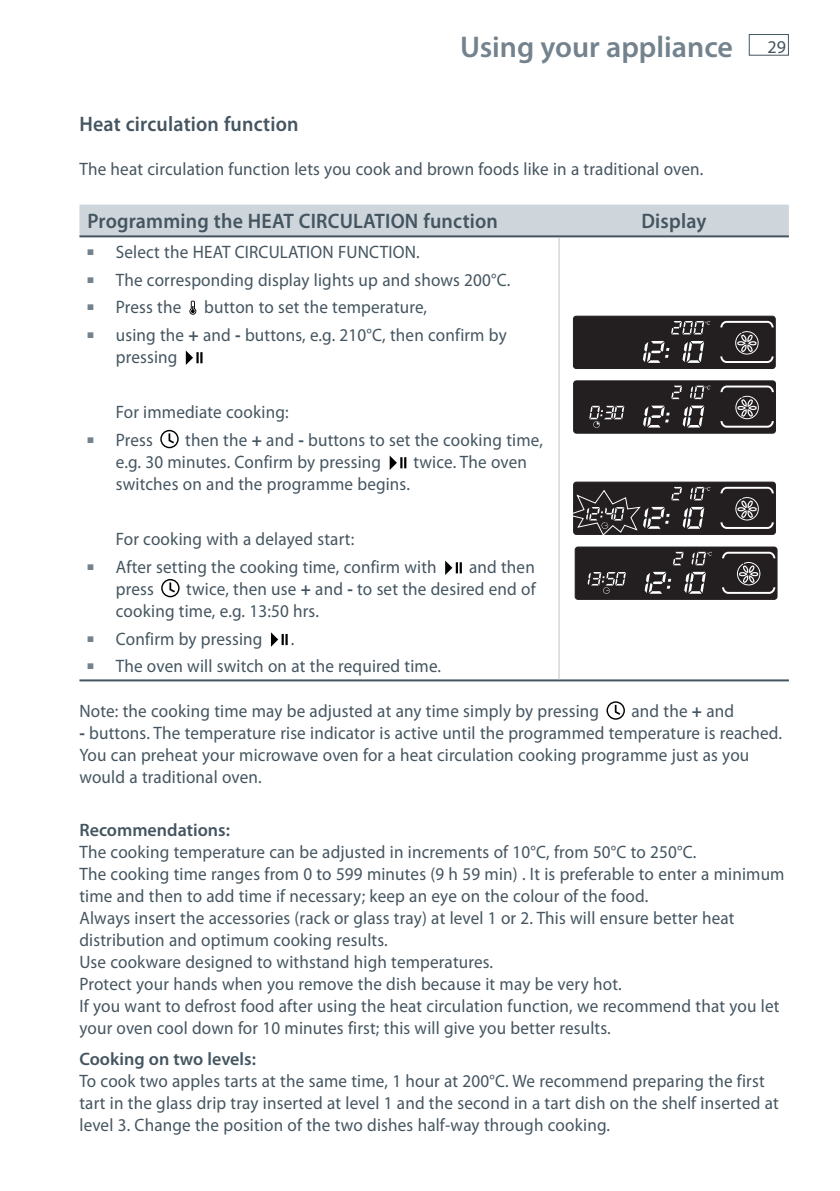
<style>
.page{position:relative;width:840px;height:1191px;background:#fff}
.page>*{position:absolute;margin:0;border:0;box-sizing:border-box;transform-origin:0 0}
.t1{font:600 30px "Myriad Pro";color:#73828d}
.t2{font:600 21px "Myriad Pro";letter-spacing:.01em;color:#455560;scale:.95 1}
.t3{font:18px/22px "Myriad Pro";letter-spacing:.01em;color:#455560;scale:.95 1}
.t4{font:600 18px "Myriad Pro";color:#455560}
.s1{font-weight:400;font-size:18px;color:#455560}
.s2{font-weight:700}
</style>
<div class="page">
<div style="left:748px;top:34px;width:40px;height:22px;border:1px solid #455560"></div>
<div style="left:79px;top:205px;width:709px;height:30px;background:#ced6dc"></div>
<hr style="left:79px;top:235px;width:709px;height:2px;background:#455560">
<hr style="left:79px;top:679px;width:709px;height:2px;background:#455560">
<hr style="left:558px;top:237px;width:1px;height:442px;background:#bbc4cc">
<svg style="left:189px;top:300px;width:8px;height:15px"></svg>
<svg style="left:185px;top:350px;width:18px;height:15px"></svg>
<svg style="left:160px;top:429px;width:19px;height:20px"></svg>
<svg style="left:389px;top:455px;width:18px;height:15px"></svg>
<svg style="left:445px;top:560px;width:17px;height:15px"></svg>
<svg style="left:161px;top:579px;width:19px;height:19px"></svg>
<svg style="left:271px;top:632px;width:17px;height:15px"></svg>
<div style="left:573px;top:316px;width:201px;height:52px;background:#231f20;border-radius:3px"></div>
<div style="left:572px;top:316px;width:203px;height:53px;border:1px solid #231f20;border-radius:3px"></div>
<svg style="left:671px;top:321px;width:39px;height:13px"></svg>
<svg style="left:720px;top:321px;width:53px;height:42px"></svg>
<svg style="left:682px;top:341px;width:21px;height:22px"></svg>
<svg style="left:643px;top:341px;width:26px;height:22px"></svg>
<div style="left:573px;top:381px;width:202px;height:52px;background:#231f20;border-radius:3px"></div>
<div style="left:573px;top:380px;width:202px;height:53px;border:1px solid #231f20;border-radius:3px"></div>
<svg style="left:589px;top:406px;width:35px;height:22px"></svg>
<svg style="left:671px;top:385px;width:10px;height:14px"></svg>
<svg style="left:690px;top:385px;width:20px;height:14px"></svg>
<svg style="left:720px;top:385px;width:53px;height:43px"></svg>
<svg style="left:682px;top:405px;width:22px;height:22px"></svg>
<svg style="left:643px;top:405px;width:26px;height:22px"></svg>
<div style="left:573px;top:482px;width:202px;height:52px;background:#231f20;border-radius:3px"></div>
<div style="left:573px;top:482px;width:202px;height:53px;border:1px solid #231f20;border-radius:3px"></div>
<svg style="left:720px;top:487px;width:53px;height:42px"></svg>
<div style="left:575px;top:547px;width:201px;height:52px;background:#231f20;border-radius:3px"></div>
<div style="left:574px;top:547px;width:203px;height:53px;border:1px solid #231f20;border-radius:3px"></div>
<svg style="left:672px;top:552px;width:11px;height:13px"></svg>
<svg style="left:691px;top:552px;width:20px;height:13px"></svg>
<svg style="left:722px;top:552px;width:53px;height:42px"></svg>
<svg style="left:684px;top:572px;width:21px;height:22px"></svg>
<svg style="left:644px;top:572px;width:26px;height:22px"></svg>
<svg style="left:573px;top:487px;width:137px;height:48px"></svg>
<svg style="left:587px;top:572px;width:38px;height:22px"></svg>
<svg style="left:606px;top:701px;width:19px;height:19px"></svg>
<h1 class="t1" style="left:460px;top:35px;width:327px">Using your appliance <span class="s1">29</span></h1>
<p class="t2" style="left:79px;top:116px;width:232px">Heat circulation function</p>
<p class="t3" style="left:79px;top:159px;width:657px">The heat circulation function lets you cook and brown foods like in a traditional oven.</p>
<p class="t2" style="left:87px;top:213px;width:433px">Programming the HEAT CIRCULATION function</p>
<p class="t2" style="left:641px;top:213px;width:70px">Display</p>
<p class="t3" style="left:87px;top:243px;width:351px"><sup>■</sup> Select the HEAT CIRCULATION FUNCTION.</p>
<p class="t3" style="left:87px;top:270px;width:446px"><sup>■</sup> The corresponding display lights up and shows 200°C.</p>
<p class="t3" style="left:87px;top:298px;width:100px"><sup>■</sup> Press the</p>
<p class="t3" style="left:204px;top:298px;width:236px">button to set the temperature,</p>
<p class="t3" style="left:116px;top:326px;width:413px;text-indent:-28px"><sup>■</sup> using the <span class="s2">+</span> and <span class="s2">-</span> buttons, e.g. 210°C, then confirm by pressing</p>
<p class="t3" style="left:116px;top:403px;width:183px">For immediate cooking:</p>
<p class="t3" style="left:87px;top:431px;width:70px"><sup>■</sup> Press</p>
<p class="t3" style="left:116px;top:431px;width:451px;text-indent:69px">then the <span class="s2">+</span> and <span class="s2">-</span> buttons to set the cooking time, e.g. 30 minutes. Confirm by pressing</p>
<p class="t3" style="left:413px;top:453px;width:121px">twice. The oven</p>
<p class="t3" style="left:116px;top:475px;width:311px">switches on and the programme begins.</p>
<p class="t3" style="left:116px;top:530px;width:252px">For cooking with a delayed start:</p>
<p class="t3" style="left:87px;top:558px;width:369px"><sup>■</sup> After setting the cooking time, confirm with</p>
<p class="t3" style="left:469px;top:558px;width:71px">and then</p>
<p class="t3" style="left:116px;top:580px;width:41px">press</p>
<p class="t3" style="left:116px;top:580px;width:443px;text-indent:70px">twice, then use <span class="s2">+</span> and <span class="s2">-</span> to set the desired end of cooking time, e.g. 13:50 hrs.</p>
<p class="t3" style="left:87px;top:629px;width:186px"><sup>■</sup> Confirm by pressing</p>
<p class="t3" style="left:290px;top:629px;width:5px">.</p>
<p class="t3" style="left:87px;top:657px;width:373px"><sup>■</sup> The oven will switch on at the required time.</p>
<p class="t3" style="left:79px;top:702px;width:548px">Note: the cooking time may be adjusted at any time simply by pressing</p>
<p class="t3" style="left:631px;top:702px;width:110px">and the <span class="s2">+</span> and</p>
<p class="t3" style="left:79px;top:724px;width:740px"><span class="s2">-</span> buttons. The temperature rise indicator is active until the programmed temperature is reached.<br>You can preheat your microwave oven for a heat circulation cooking programme just as you would a traditional oven.</p>
<p class="t4" style="left:79px;top:823px;width:152px">Recommendations:</p>
<p class="t3" style="left:79px;top:842px;width:743px">The cooking temperature can be adjusted in increments of 10°C, from 50°C to 250°C.<br>The cooking time ranges from 0 to 599 minutes (9 h 59 min) . It is preferable to enter a minimum time and then to add time if necessary; keep an eye on the colour of the food.<br>Always insert the accessories (rack or glass tray) at level 1 or 2. This will ensure better heat distribution and optimum cooking results.<br>Use cookware designed to withstand high temperatures.<br>Protect your hands when you remove the dish because it may be very hot.<br>If you want to defrost food after using the heat circulation function, we recommend that you let your oven cool down for 10 minutes first; this will give you better results.</p>
<p class="t4" style="left:79px;top:1051px;width:178px">Cooking on two levels:</p>
<p class="t3" style="left:79px;top:1071px;width:737px">To cook two apples tarts at the same time, 1 hour at 200°C. We recommend preparing the first tart in the glass drip tray inserted at level 1 and the second in a tart dish on the shelf inserted at level 3. Change the position of the two dishes half-way through cooking.</p>
</div>
